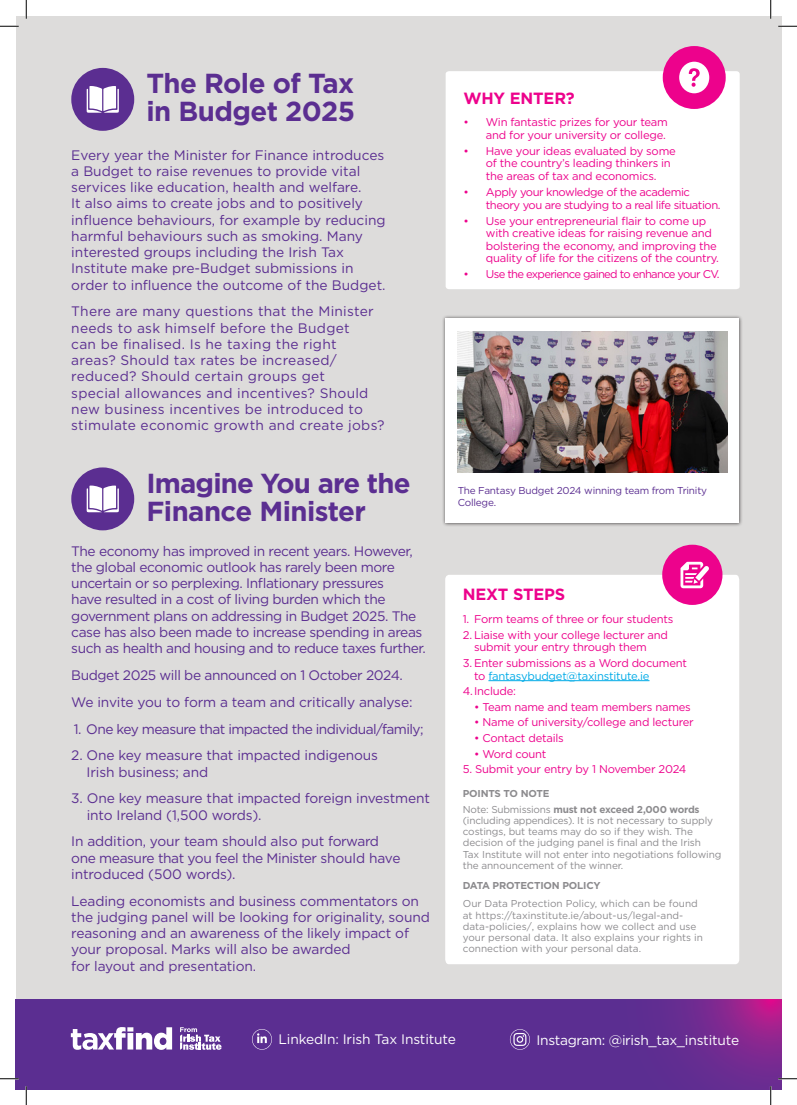
<style>
.page{position:relative;width:797px;height:1105px;background:#fff}
.page>*{position:absolute;margin:0;border:0;box-sizing:border-box;transform-origin:0 0}
.t1{font:700 27.5px/27.5px "Gotham";letter-spacing:-.02em;color:#5b2e91}
.t2{font:700 16.25px "Gotham";letter-spacing:-.01em;color:#ed028c}
.t3{font:13.75px/16.2px "Gotham";letter-spacing:-.01em;color:#5b2e91}
.t4{font:13.75px/16.2px "Gotham";letter-spacing:-.03em;color:#5b2e91}
.t5{font:13.75px/16.2px "Gotham";letter-spacing:.02em;color:#5b2e91}
.t6{font:13.75px "Gotham";letter-spacing:-.01em;color:#fff}
.t7{font:13.75px "Gotham";letter-spacing:-.04em;color:#5b2e91}
.t8{font:11.25px/12.5px "Gotham";letter-spacing:-.02em;color:#ed028c}
.t9{font:11.25px/12.5px "Gotham";letter-spacing:-.04em;color:#ed028c}
.t10{font:11.25px "Gotham";letter-spacing:-.06em;color:#ed028c}
.t11{font:10px/11.2px "Gotham";letter-spacing:-.01em;color:#8c8b8e}
.t12{font:10px/12.5px "Gotham";letter-spacing:-.02em;color:#5b2e91}
.t13{font:700 10px "Gotham";letter-spacing:-.02em;color:#8c8b8e}
.s1{color:#00abe7}
.s2{font-weight:700}
</style>
<div class="page">
<div style="left:16px;top:16px;width:765px;height:1064px;background:#dddcdb"></div>
<div style="left:71px;top:68px;width:63px;height:63px;background:#5b2e91;border-radius:50%"></div>
<svg style="left:87px;top:86px;width:32px;height:27px"></svg>
<div style="left:445px;top:71px;width:294px;height:218px;background:#fff"></div>
<div style="left:662px;top:46px;width:63px;height:63px;background:#ed028c;border-radius:50%"></div>
<svg style="left:679px;top:62px;width:30px;height:31px"></svg>
<div style="left:441px;top:314px;width:302px;height:213px;background:#231f20;opacity:.75"></div>
<div style="left:445px;top:318px;width:294px;height:205px;background:#fff"></div>
<img style="left:457px;top:332px;width:270px;height:141px">
<div style="left:71px;top:467px;width:63px;height:63px;background:#5b2e91;border-radius:50%"></div>
<svg style="left:87px;top:486px;width:32px;height:26px"></svg>
<div style="left:445px;top:575px;width:294px;height:389px;background:#fff"></div>
<hr style="left:488px;top:680px;width:161px;height:1px;background:#00abe7">
<div style="left:662px;top:545px;width:60px;height:60px;background:#ed028c;border-radius:50%"></div>
<svg style="left:680px;top:562px;width:29px;height:26px"></svg>
<svg style="left:135px;top:999px;width:635px;height:90px;background:#5f2d90"></svg>
<div style="left:16px;top:999px;width:119px;height:90px;background:#5b2e91"></div>
<svg style="left:770px;top:999px;width:11px;height:90px"></svg>
<svg style="left:71px;top:1027px;width:101px;height:23px"></svg>
<svg style="left:180px;top:1027px;width:41px;height:23px"></svg>
<svg style="left:510px;top:1029px;width:20px;height:21px"></svg>
<svg style="left:252px;top:1029px;width:20px;height:21px"></svg>
<svg style="left:0;top:25px;width:19px;height:2px"></svg>
<svg style="left:778px;top:25px;width:19px;height:2px"></svg>
<svg style="left:0;top:1078px;width:19px;height:1px"></svg>
<svg style="left:778px;top:1078px;width:19px;height:1px"></svg>
<svg style="left:25px;top:0;width:2px;height:19px"></svg>
<svg style="left:25px;top:1086px;width:2px;height:19px"></svg>
<svg style="left:770px;top:0;width:1px;height:19px"></svg>
<svg style="left:770px;top:1086px;width:1px;height:19px"></svg>
<p class="t1" style="left:146px;top:70px;width:210px">The Role of Tax in Budget 2025</p>
<p class="t3" style="left:71px;top:146px;width:316px">Every year the Minister for Finance introduces a Budget to raise revenues to provide vital services like education, health and welfare.<br>It also aims to create jobs and to positively influence behaviours, for example by reducing harmful behaviours such as smoking. Many interested groups including the Irish Tax Institute make pre-Budget submissions in order to influence the outcome of the Budget.</p>
<p class="t5" style="left:71px;top:303px;width:315px">There are many questions that the Minister needs to ask himself before the Budget<br>can be finalised. Is he taxing the right<br>areas? Should tax rates be increased/ reduced? Should certain groups get<br>special allowances and incentives? Should new business incentives be introduced to stimulate economic growth and create jobs?</p>
<p class="t1" style="left:146px;top:469px;width:266px">Imagine You are the<br>Finance Minister</p>
<p class="t4" style="left:71px;top:542px;width:356px">The economy has improved in recent years. However, the global economic outlook has rarely been more uncertain or so perplexing. Inflationary pressures<br>have resulted in a cost of living burden which the government plans on addressing in Budget 2025. The case has also been made to increase spending in areas such as health and housing and to reduce taxes further.</p>
<p class="t4" style="left:71px;top:667px;width:333px">Budget 2025 will be announced on 1 October 2024.</p>
<p class="t3" style="left:71px;top:693px;width:343px">We invite you to form a team and critically analyse:</p>
<p class="t7" style="left:74px;top:720px;width:351px">1. One key measure that impacted the individual/family;</p>
<p class="t3" style="left:87px;top:747px;width:293px;text-indent:-15px">2. One key measure that impacted indigenous<br>Irish business; and</p>
<p class="t3" style="left:87px;top:790px;width:345px;text-indent:-16px">3. One key measure that impacted foreign investment into Ireland (1,500 words).</p>
<p class="t3" style="left:71px;top:833px;width:331px">In addition, your team should also put forward one measure that you feel the Minister should have introduced (500 words).</p>
<p class="t3" style="left:71px;top:892px;width:360px">Leading economists and business commentators on the judging panel will be looking for originality, sound reasoning and an awareness of the likely impact of your proposal. Marks will also be awarded<br>for layout and presentation.</p>
<p class="t2" style="left:463px;top:88px;width:113px">WHY ENTER?</p>
<p class="t8" style="left:463px;top:116px;width:206px;text-align:right">• Win fantastic prizes for your team and for your university or college.</p>
<p class="t8" style="left:486px;top:144px;width:191px;text-indent:-22px">• Have your ideas evaluated by some of the country’s leading thinkers in the areas of tax and economics.</p>
<p class="t9" style="left:486px;top:186px;width:236px;text-indent:-22px">• Apply your knowledge of the academic theory you are studying to a real life situation.</p>
<p class="t8" style="left:486px;top:214px;width:235px;text-indent:-22px">• Use your entrepreneurial flair to come up with creative ideas for raising revenue and bolstering the economy, and improving the quality of life for the citizens of the country.</p>
<p class="t10" style="left:463px;top:267px;width:258px">• Use the experience gained to enhance your CV.</p>
<p class="t12" style="left:457px;top:484px;width:251px">The Fantasy Budget 2024 winning team from Trinity<br>College.</p>
<p class="t2" style="left:463px;top:583px;width:104px">NEXT STEPS</p>
<p class="t8" style="left:463px;top:613px;width:212px">1. Form teams of three or four students</p>
<p class="t8" style="left:474px;top:628px;width:195px;text-indent:-11px">2. Liaise with your college lecturer and submit your entry through them</p>
<p class="t8" style="left:474px;top:657px;width:214px;text-indent:-11px">3. Enter submissions as a Word document to <span class="s1">fantasybudget@taxinstitute.ie</span></p>
<p class="t8" style="left:463px;top:685px;width:55px">4.Include:</p>
<p class="t8" style="left:474px;top:700px;width:218px">• Team name and team members names</p>
<p class="t8" style="left:474px;top:716px;width:221px">• Name of university/college and lecturer</p>
<p class="t8" style="left:474px;top:732px;width:91px">• Contact details</p>
<p class="t8" style="left:474px;top:747px;width:74px">• Word count</p>
<p class="t8" style="left:463px;top:763px;width:225px">5. Submit your entry by 1 November 2024</p>
<p class="t13" style="left:463px;top:787px;width:88px">POINTS TO NOTE</p>
<p class="t11" style="left:463px;top:803px;width:260px">Note: Submissions <span class="s2">must not exceed 2,000 words </span>(including appendices). It is not necessary to supply costings, but teams may do so if they wish. The decision of the judging panel is final and the Irish<br>Tax Institute will not enter into negotiations following the announcement of the winner.</p>
<p class="t13" style="left:463px;top:879px;width:139px">DATA PROTECTION POLICY</p>
<p class="t11" style="left:463px;top:898px;width:242px">Our Data Protection Policy, which can be found at https://taxinstitute.ie/about-us/legal-and&shy;data-policies/, explains how we collect and use your personal data. It also explains your rights in connection with your personal data.</p>
<p class="t6" style="left:278px;top:1030px;width:179px">LinkedIn: Irish Tax Institute</p>
<p class="t6" style="left:536px;top:1031px;width:204px">Instagram: @irish_tax_institute</p>
</div>
